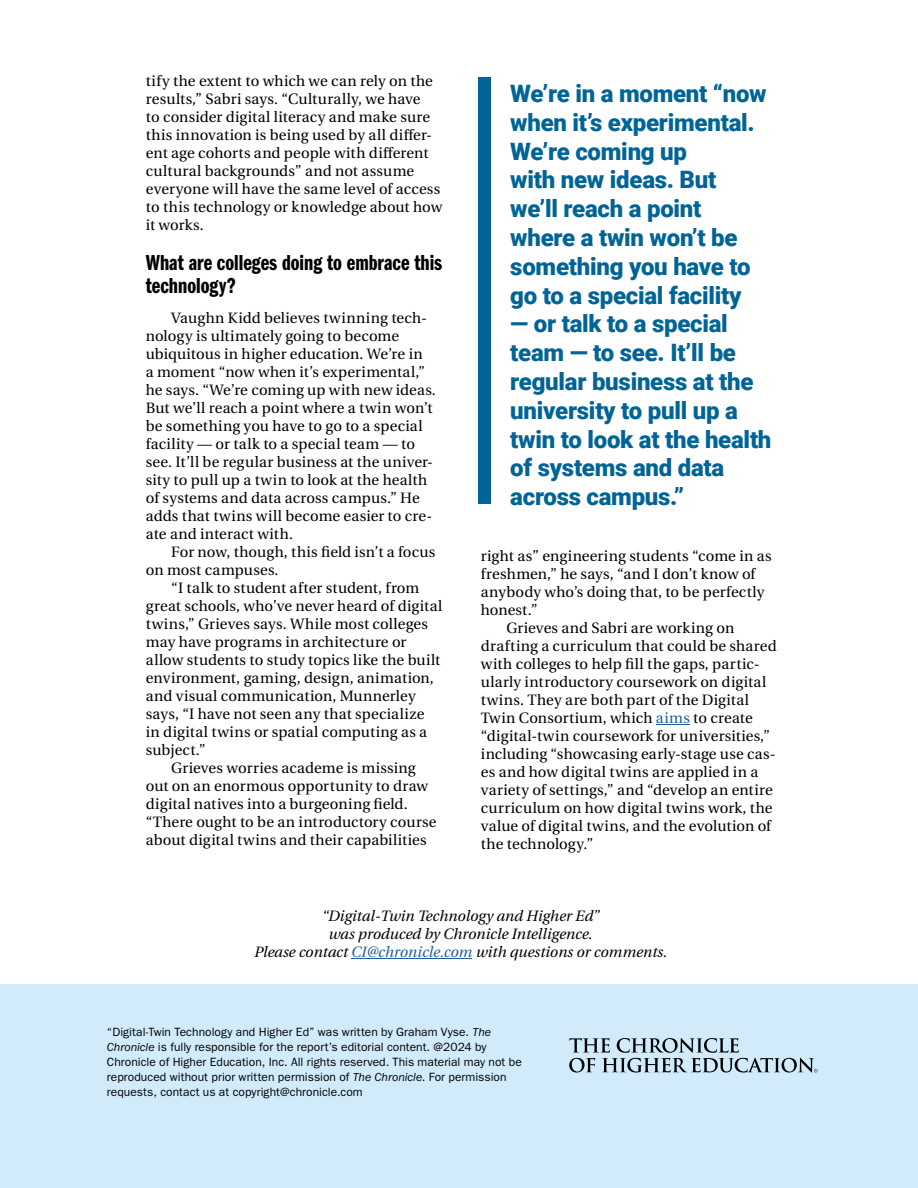
<style>
.page{position:relative;width:918px;height:1188px;background:#fff}
.page>*{position:absolute;margin:0;border:0;box-sizing:border-box;transform-origin:0 0}
.t1{font:900 24px/28.8px "Roboto";letter-spacing:-.01em;color:#006497}
.t2{font:22.5px/22.5px "Franklin Gothic LT Pro Dm Cm";color:#000}
.t3{font:15px/18px "Heuristica";letter-spacing:.01em;color:#000}
.t4{font:italic 15px/18px "Heuristica";color:#000;text-align:center}
.t5{font:12px/15px "ITC Franklin Gothic Std";letter-spacing:.005em;color:#000}
.s1{color:#215e9e}
.s2{font-style:italic}
</style>
<div class="page">
<div style="left:0;top:985px;width:918px;height:203px;background:#d1ebfa"></div>
<svg style="left:569px;top:1038px;width:249px;height:35px"></svg>
<hr style="left:656px;top:724px;width:34px;height:1px;background:#215e9e">
<div style="left:479px;top:77px;width:12px;height:427px;background:#006497"></div>
<hr style="left:351px;top:958px;width:121px;height:1px;background:#215e9e">
<p class="t3" style="left:146px;top:72px;width:298px">tify the extent to which we can rely on the results,” Sabri says. “Culturally, we have<br>to consider digital literacy and make sure this innovation is being used by all differ&shy;ent age cohorts and people with different cultural backgrounds” and not assume everyone will have the same level of access to this technology or knowledge about how it works.</p>
<h2 class="t2" style="left:146px;top:252px;width:298px">What are colleges doing to embrace this technology?</h2>
<p class="t3" style="left:146px;top:309px;width:292px;text-indent:26px">Vaughn Kidd believes twinning tech&shy;nology is ultimately going to become ubiquitous in higher education. We’re in<br>a moment “now when it’s experimental,” he says. “We’re coming up with new ideas.<br>But we’ll reach a point where a twin won’t be something you have to go to a special facility — or talk to a special team — to see. It’ll be regular business at the univer&shy;sity to pull up a twin to look at the health of systems and data across campus.” He adds that twins will become easier to cre&shy;ate and interact with.</p>
<p class="t3" style="left:146px;top:543px;width:291px;text-indent:26px">For now, though, this field isn’t a focus on most campuses.</p>
<p class="t3" style="left:171px;top:579px;width:250px">“I talk to student after student, from</p>
<p class="t3" style="left:146px;top:597px;width:298px">great schools, who’ve never heard of digital</p>
<p class="t3" style="left:146px;top:615px;width:284px">twins,” Grieves says. While most colleges</p>
<p class="t3" style="left:146px;top:633px;width:262px">may have programs in architecture or</p>
<p class="t3" style="left:146px;top:651px;width:296px">allow students to study topics like the built</p>
<p class="t3" style="left:146px;top:669px;width:290px">environment, gaming, design, animation,</p>
<p class="t3" style="left:146px;top:687px;width:271px">and visual communication, Munnerley</p>
<p class="t3" style="left:146px;top:705px;width:280px">says, “I have not seen any that specialize</p>
<p class="t3" style="left:146px;top:723px;width:283px">in digital twins or spatial computing as a</p>
<p class="t3" style="left:146px;top:741px;width:61px">subject.”</p>
<p class="t3" style="left:171px;top:759px;width:246px">Grieves worries academe is missing</p>
<p class="t3" style="left:146px;top:777px;width:284px">out on an enormous opportunity to draw</p>
<p class="t3" style="left:146px;top:795px;width:263px">digital natives into a burgeoning field.</p>
<p class="t3" style="left:146px;top:813px;width:292px">“There ought to be an introductory course</p>
<p class="t3" style="left:146px;top:831px;width:282px">about digital twins and their capabilities</p>
<h1 class="t1" style="left:510px;top:78px;width:258px">We’re in a moment “now when it’s experimental.<br>We’re coming up<br>with new ideas. But we’ll reach a point where a twin won’t be something you have to go to a special facility</h1>
<h1 class="t1" style="left:510px;top:309px;width:263px">— or talk to a special team — to see. It’ll be regular business at the university to pull up a twin to look at the health of systems and data across campus.”</h1>
<p class="t3" style="left:481px;top:547px;width:292px">right as” engineering students “come in as</p>
<p class="t3" style="left:481px;top:565px;width:276px">freshmen,” he says, “and I don’t know of</p>
<p class="t3" style="left:481px;top:583px;width:285px">anybody who’s doing that, to be perfectly</p>
<p class="t3" style="left:481px;top:601px;width:58px">honest.”</p>
<p class="t3" style="left:506px;top:619px;width:229px">Grieves and Sabri are working on</p>
<p class="t3" style="left:481px;top:637px;width:297px">drafting a curriculum that could be shared</p>
<p class="t3" style="left:481px;top:655px;width:280px">with colleges to help fill the gaps, partic-</p>
<p class="t3" style="left:481px;top:673px;width:287px">ularly introductory coursework on digital</p>
<p class="t3" style="left:481px;top:691px;width:270px">twins. They are both part of the Digital</p>
<p class="t3" style="left:481px;top:709px;width:274px">Twin Consortium, which <span class="s1">aims</span> to create</p>
<p class="t3" style="left:481px;top:727px;width:291px">“digital-twin coursework for universities,”</p>
<p class="t3" style="left:481px;top:745px;width:296px">including “showcasing early-stage use cas-</p>
<p class="t3" style="left:481px;top:763px;width:279px">es and how digital twins are applied in a</p>
<p class="t3" style="left:481px;top:781px;width:294px">variety of settings,” and “develop an entire</p>
<p class="t3" style="left:481px;top:799px;width:293px">curriculum on how digital twins work, the</p>
<p class="t3" style="left:481px;top:817px;width:292px">value of digital twins, and the evolution of</p>
<p class="t3" style="left:481px;top:835px;width:114px">the technology.”</p>
<p class="t4" style="left:254px;top:906px;width:414px">“Digital-Twin Technology and Higher Ed”<br>was produced by Chronicle Intelligence.<br>Please contact <span class="s1">CI@chronicle.com</span> with questions or comments.</p>
<p class="t5" style="left:107px;top:1024px;width:416px">“Digital-Twin Technology and Higher Ed” was written by Graham Vyse. <span class="s2">The Chronicle</span> is fully responsible for the report’s editorial content. @2024 by Chronicle of Higher Education, Inc. All rights reserved. This material may not be reproduced without prior written permission of <span class="s2">The Chronicle</span>. For permission requests, contact us at copyright@chronicle.com</p>
</div>
